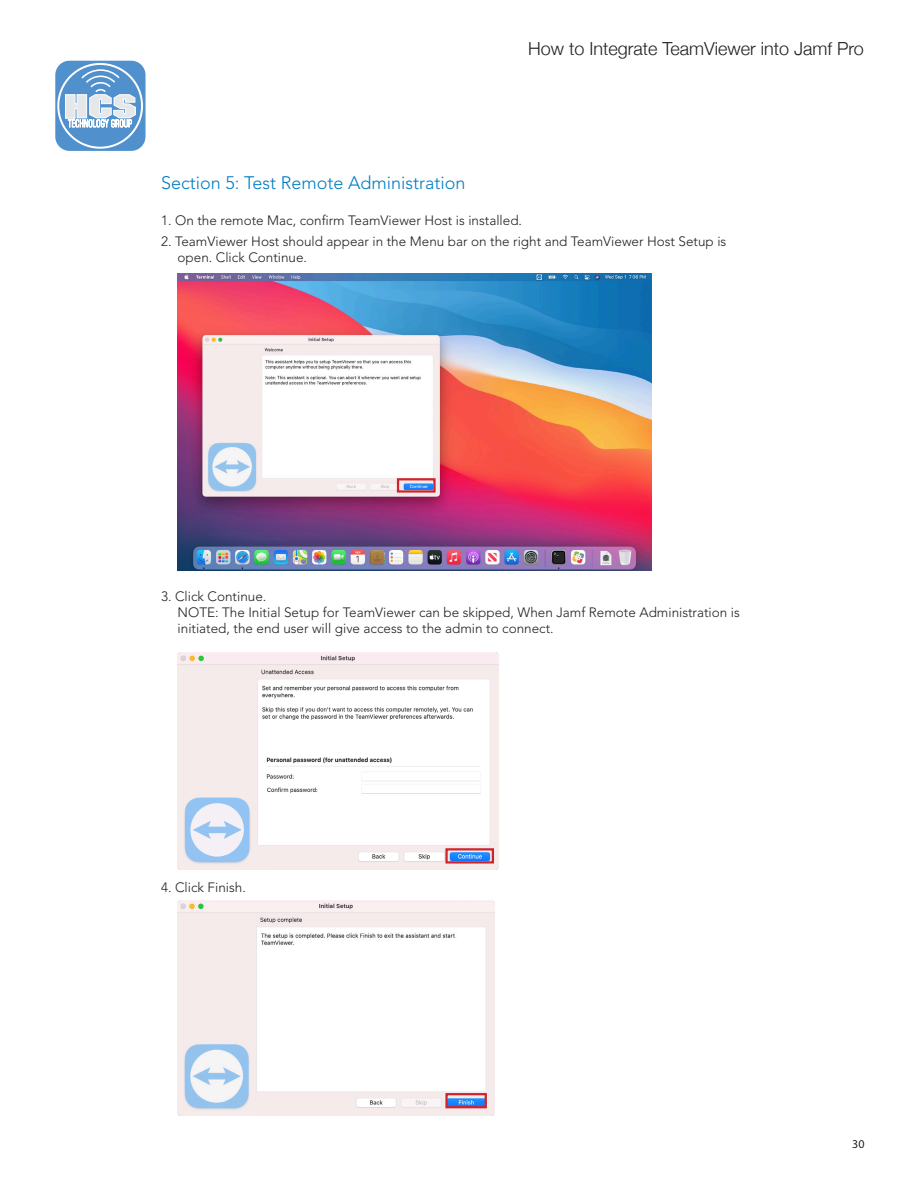
<style>
.page{position:relative;width:918px;height:1188px;background:#fff}
.page>*{position:absolute;margin:0;border:0;box-sizing:border-box;transform-origin:0 0}
.t1{font:300 18px "Helvetica Neue";color:#231f20}
.Lead_head-Color{font:300 18px "Avenir LT Std";color:#007cc2}
.Copy-space_numbering{font:300 13.5px/16.2px "Avenir LT Std";color:#231f20}
.t2{font:12px "Myriad Pro";color:#231f20}
</style>
<div class="page">
<svg style="left:54px;top:59px;width:93px;height:93px"></svg>
<div style="left:55px;top:61px;width:91px;height:90px;background:#5090cc;border-radius:14px"></div>
<svg style="left:65px;top:68px;width:71px;height:61px"></svg>
<div style="left:57px;top:63px;width:86px;height:86px;border:2px solid #fff;border-radius:50%"></div>
<img style="left:177px;top:274px;width:474px;height:296px">
<img style="left:177px;top:652px;width:321px;height:218px">
<img style="left:177px;top:900px;width:317px;height:215px">
<div style="left:397px;top:478px;width:39px;height:15px;border:2px solid #d1232a"></div>
<div style="left:445px;top:848px;width:49px;height:16px;border:2px solid #d1232a"></div>
<div style="left:445px;top:1093px;width:42px;height:15px;border:2px solid #d1232a"></div>
<h1 class="t1" style="left:528px;top:34px;width:337px">How to Integrate TeamViewer into Jamf Pro</h1>
<p class="Lead_head-Color" style="left:161px;top:172px;width:306px">Section 5: Test Remote Administration</p>
<p class="Copy-space_numbering" style="left:161px;top:213px;width:363px">1. On the remote Mac, confirm TeamViewer Host is installed.</p>
<p class="Copy-space_numbering" style="left:178px;top:233px;width:550px;text-indent:-16px">2. TeamViewer Host should appear in the Menu bar on the right and TeamViewer Host Setup is open. Click Continue.</p>
<p class="Copy-space_numbering" style="left:178px;top:588px;width:564px;text-indent:-16px">3. Click Continue.<br>NOTE: The Initial Setup for TeamViewer can be skipped, When Jamf Remote Administration is initiated, the end user will give access to the admin to connect.</p>
<p class="Copy-space_numbering" style="left:161px;top:879px;width:86px">4. Click Finish.</p>
<p class="t2" style="left:852px;top:1136px;width:14px">30</p>
</div>
